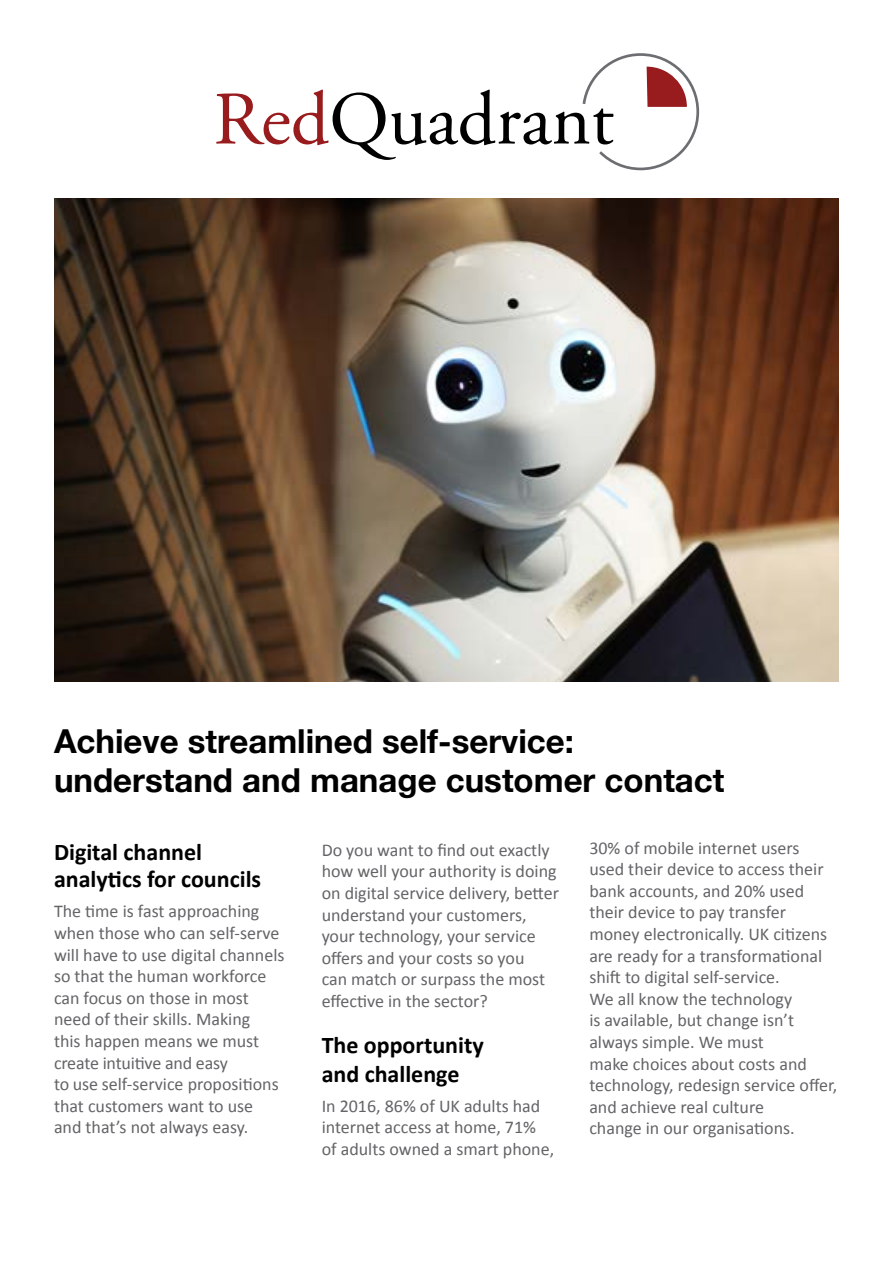
<style>
.page{position:relative;width:893px;height:1263px;background:#fff}
.page>*{position:absolute;margin:0;border:0;box-sizing:border-box;transform-origin:0 0}
.t1{font:700 33px/39.6px "Helvetica Neue";color:#000}
.t2{font:700 24px/27px "Calibri";color:#000}
.t3{font:18px/21.6px "Calibri";color:#636466}
</style>
<div class="page">
<img style="left:54px;top:198px;width:785px;height:483px">
<svg style="left:216px;top:53px;width:484px;height:118px"></svg>
<h1 class="t1" style="left:54px;top:722px;width:672px">Achieve streamlined self-service: understand and manage customer contact</h1>
<h2 class="t2" style="left:54px;top:839px;width:209px">Digital channel analytics for councils</h2>
<p class="t3" style="left:54px;top:901px;width:232px">The time is fast approaching when those who can self-serve will have to use digital channels so that the human workforce can focus on those in most need of their skills. Making<br>this happen means we must create intuitive and easy<br>to use self-service propositions that customers want to use and that’s not always easy.</p>
<p class="t3" style="left:322px;top:839px;width:239px">Do you want to find out exactly how well your authority is doing on digital service delivery, better understand your customers, your technology, your service offers and your costs so you<br>can match or surpass the most effective in the sector?</p>
<h2 class="t2" style="left:322px;top:1030px;width:164px;line-height:28.8px">The opportunity and challenge</h2>
<p class="t3" style="left:322px;top:1095px;width:234px">In 2016, 86% of UK adults had internet access at home, 71% of adults owned a smart phone,</p>
<p class="t3" style="left:589px;top:837px;width:249px">30% of mobile internet users used their device to access their bank accounts, and 20% used their device to pay transfer money electronically. UK citizens are ready for a transformational shift to digital self-service.<br>We all know the technology<br>is available, but change isn’t always simple. We must<br>make choices about costs and technology, redesign service offer, and achieve real culture<br>change in our organisations.</p>
</div>
